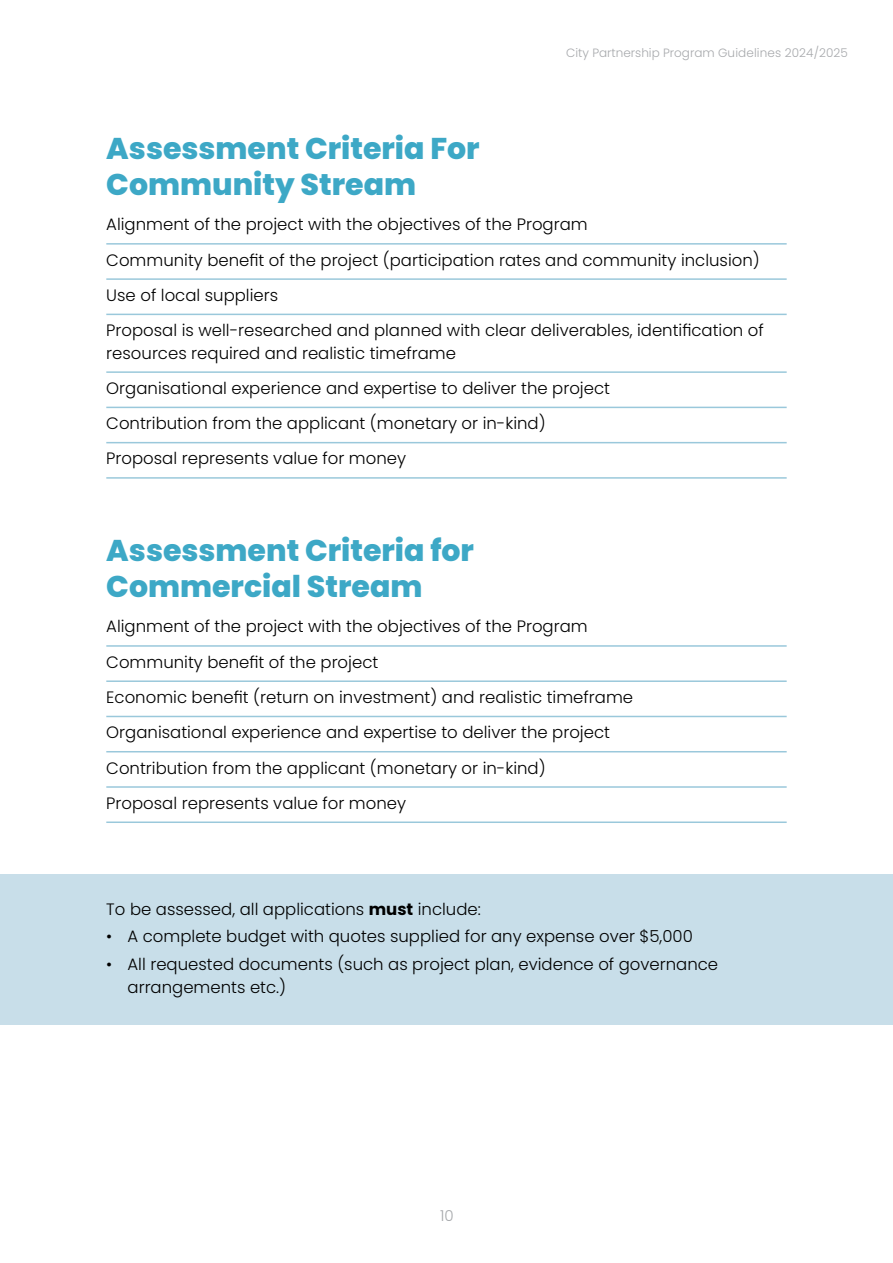
<style>
.page{position:relative;width:893px;height:1263px;background:#fff}
.page>*{position:absolute;margin:0;border:0;box-sizing:border-box;transform-origin:0 0}
.t1{font:800 30px/36px "Poppins";color:#3da8c6}
.t2{font:300 16.5px/35.2px "Poppins";color:#000}
.t3{font:300 15px "Poppins";color:#a7a9ac}
.t4{font:300 12px "Poppins";color:#a7a9ac}
.s1{font-weight:700}
</style>
<div class="page">
<div style="left:0;top:874px;width:893px;height:150px;background:#c8dee9"></div>
<hr style="left:106px;top:243px;width:681px;height:2px;background:#9ac8db">
<hr style="left:106px;top:278px;width:681px;height:2px;background:#9ac8db">
<hr style="left:106px;top:314px;width:681px;height:1px;background:#9ac8db">
<hr style="left:106px;top:371px;width:681px;height:2px;background:#9ac8db">
<hr style="left:106px;top:407px;width:681px;height:1px;background:#9ac8db">
<hr style="left:106px;top:442px;width:681px;height:1px;background:#9ac8db">
<hr style="left:106px;top:477px;width:681px;height:2px;background:#9ac8db">
<hr style="left:106px;top:645px;width:681px;height:2px;background:#9ac8db">
<hr style="left:106px;top:680px;width:681px;height:2px;background:#9ac8db">
<hr style="left:106px;top:716px;width:681px;height:1px;background:#9ac8db">
<hr style="left:106px;top:751px;width:681px;height:1px;background:#9ac8db">
<hr style="left:106px;top:786px;width:681px;height:2px;background:#9ac8db">
<hr style="left:106px;top:821px;width:681px;height:2px;background:#9ac8db">
<p class="t4" style="left:566px;top:46px;width:283px">City Partnership Program Guidelines 2024/2025</p>
<h1 class="t1" style="left:106px;top:131px;width:375px">Assessment Criteria For<br>Community Stream</h1>
<p class="t2" style="left:106px;top:207px;width:659px">Alignment of the project with the objectives of the Program<br>Community benefit of the project (participation rates and community inclusion)<br>Use of local suppliers<br>Proposal is well-researched and planned with clear deliverables, identification of</p>
<p class="t2" style="left:106px;top:335px;width:505px">resources required and realistic timeframe<br>Organisational experience and expertise to deliver the project Contribution from the applicant (monetary or in-kind)<br>Proposal represents value for money</p>
<h1 class="t1" style="left:106px;top:533px;width:369px">Assessment Criteria for<br>Commercial Stream</h1>
<p class="t2" style="left:106px;top:609px;width:528px">Alignment of the project with the objectives of the Program Community benefit of the project<br>Economic benefit (return on investment) and realistic timeframe Organisational experience and expertise to deliver the project Contribution from the applicant (monetary or in-kind)<br>Proposal represents value for money</p>
<p class="t2" style="left:106px;top:891px;width:376px">To be assessed, all applications <span class="s1">must</span> include:</p>
<p class="t2" style="left:106px;top:919px;width:588px">• A complete budget with quotes supplied for any expense over $5,000</p>
<p class="t2" style="left:128px;top:953px;width:592px;line-height:22.5px;text-indent:-21px">• All requested documents (such as project plan, evidence of governance arrangements etc.)</p>
<p class="t3" style="left:440px;top:1207px;width:15px">10</p>
</div>
